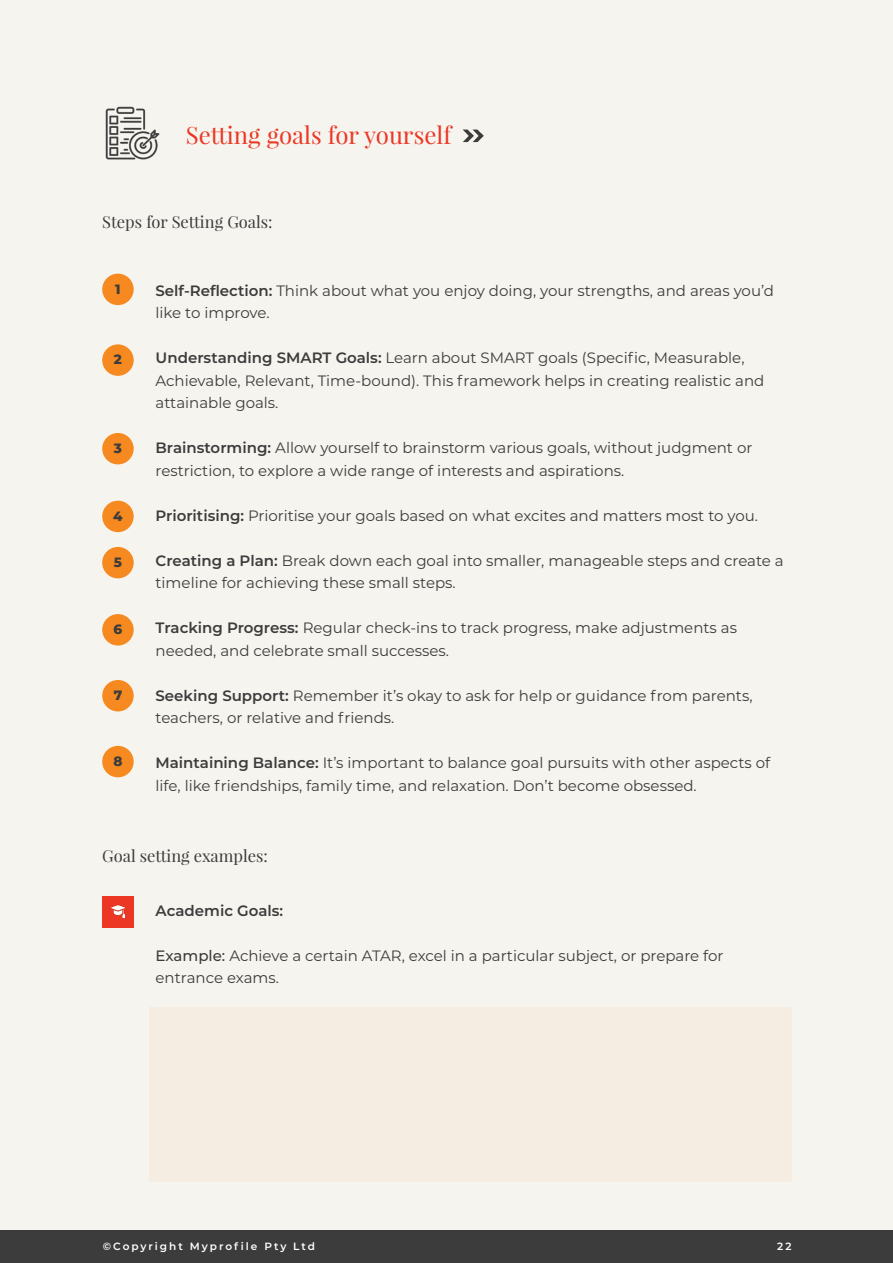
<style>
.page{position:relative;width:893px;height:1263px;background:#f6f4ef}
.page>*{position:absolute;margin:0;border:0;box-sizing:border-box;transform-origin:0 0}
.t1{font:24px "Playfair Display";color:#eb3724}
.t2{font:16.5px "Playfair Display";color:#3c3c3c}
.t3{font:15px/22.5px "Montserrat";color:#3c3c3c}
.t4{font:600 15px "Montserrat";color:#3c3c3c}
.t5{font:800 13.5px "Montserrat";color:#3c3c3c}
.t6{font:600 10.5px "Montserrat";letter-spacing:.19em;color:#fff}
.s1{font-weight:600}
.s2{font-weight:500}
</style>
<div class="page">
<img style="left:105px;top:106px;width:55px;height:54px">
<div style="left:0;top:1231px;width:893px;height:32px;background:#3c3c3c"></div>
<svg style="left:463px;top:130px;width:21px;height:12px"></svg>
<div style="left:102px;top:274px;width:32px;height:31px;background:#f6891f;border-radius:50%"></div>
<div style="left:102px;top:344px;width:32px;height:32px;background:#f6891f;border-radius:50%"></div>
<div style="left:102px;top:433px;width:32px;height:31px;background:#f6891f;border-radius:50%"></div>
<div style="left:102px;top:501px;width:32px;height:31px;background:#f6891f;border-radius:50%"></div>
<div style="left:102px;top:547px;width:32px;height:31px;background:#f6891f;border-radius:50%"></div>
<div style="left:102px;top:614px;width:32px;height:31px;background:#f6891f;border-radius:50%"></div>
<div style="left:102px;top:680px;width:32px;height:31px;background:#f6891f;border-radius:50%"></div>
<div style="left:102px;top:746px;width:32px;height:31px;background:#f6891f;border-radius:50%"></div>
<div style="left:102px;top:896px;width:32px;height:31px;background:#eb3724"></div>
<div style="left:149px;top:1007px;width:642px;height:175px;background:#f6ede2"></div>
<img style="left:111px;top:905px;width:14px;height:13px">
<h1 class="t1" style="left:186px;top:120px;width:267px">Setting goals for yourself</h1>
<p class="t2" style="left:102px;top:212px;width:172px">Steps for Setting Goals:</p>
<p class="t5" style="left:115px;top:279px;width:7px">1</p>
<p class="t5" style="left:114px;top:350px;width:10px">2</p>
<p class="t5" style="left:114px;top:438px;width:10px">3</p>
<p class="t5" style="left:113px;top:506px;width:11px">4</p>
<p class="t5" style="left:114px;top:552px;width:10px">5</p>
<p class="t5" style="left:114px;top:619px;width:10px">6</p>
<p class="t5" style="left:114px;top:685px;width:10px">7</p>
<p class="t5" style="left:113px;top:751px;width:11px">8</p>
<p class="t3" style="left:156px;top:279px;width:620px"><span class="s1">Self-Reflection:</span> Think about what you enjoy doing, your strengths, and areas you’d like to improve.</p>
<p class="t3" style="left:156px;top:346px;width:610px"><span class="s1">Understanding SMART Goals:</span> Learn about SMART goals (Specific, Measurable,<br>Achievable, Relevant, Time-bound). This framework helps in creating realistic and attainable goals.</p>
<p class="t3" style="left:156px;top:436px;width:598px"><span class="s1">Brainstorming:</span> Allow yourself to brainstorm various goals, without judgment or restriction, to explore a wide range of interests and aspirations.</p>
<p class="t3" style="left:156px;top:504px;width:604px"><span class="s1">Prioritising:</span> Prioritise your goals based on what excites and matters most to you.</p>
<p class="t3" style="left:156px;top:549px;width:630px"><span class="s1">Creating a Plan:</span> Break down each goal into smaller, manageable steps and create a timeline for achieving these small steps.</p>
<p class="t3" style="left:156px;top:616px;width:583px"><span class="s1">Tracking Progress:</span> Regular check-ins to track progress, make adjustments as needed, and celebrate small successes.</p>
<p class="t3" style="left:156px;top:684px;width:598px"><span class="s1">Seeking Support:</span> Remember it’s okay to ask for help or guidance from parents, teachers, or relative and friends.</p>
<p class="t3" style="left:156px;top:751px;width:616px"><span class="s1">Maintaining Balance:</span> It’s important to balance goal pursuits with other aspects of life, like friendships, family time, and relaxation. Don’t become obsessed.</p>
<p class="t2" style="left:102px;top:845px;width:167px">Goal setting examples:</p>
<p class="t4" style="left:156px;top:900px;width:129px">Academic Goals:</p>
<p class="t3" style="left:156px;top:944px;width:570px"><span class="s2">Example:</span> Achieve a certain ATAR, excel in a particular subject, or prepare for entrance exams.</p>
<p class="t6" style="left:103px;top:1239px;width:214px">©Copyright Myprofile Pty Ltd</p>
<p class="t6" style="left:777px;top:1239px;width:16px">22</p>
</div>
